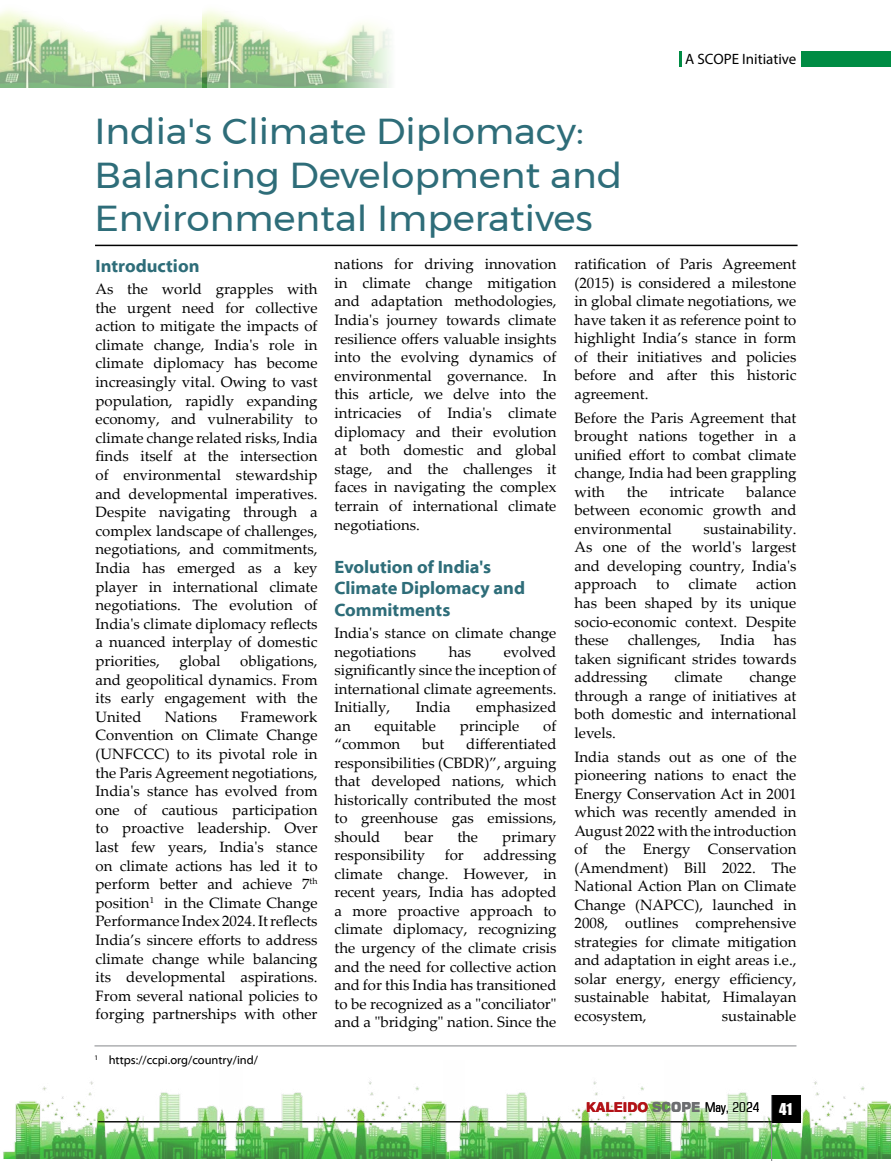
<style>
.page{position:relative;width:891px;height:1161px;background:#fff}
.page>*{position:absolute;margin:0;border:0;box-sizing:border-box;transform-origin:0 0}
.t1{font:36px/43.2px "Montserrat";color:#2e6d79;scale:1.04 1}
.t2{font:700 18px/21.6px "Myriad Web Pro";color:#2e6d79}
.t3{font:15px/18.6px "Palatino Linotype";color:#000;text-align:justify}
.t4{font:15px "Myriad Pro";color:#000}
.t5{font:15px "Impact";color:#fff}
.t6{font:condensed 13.5px "Square 721 BT";color:#000}
.t7{font:12px "Myriad Web Pro";color:#000}
.s1{font-family:"Swiss 721 BT";font-weight:800;font-stretch:normal;color:#b31217}
.s2{font-weight:700;font-stretch:normal;color:#6d6e71}
</style>
<div class="page">
<img style="left:3px;top:1081px;width:216px;height:78px">
<img style="left:219px;top:1081px;width:225px;height:78px">
<img style="left:444px;top:1081px;width:221px;height:78px">
<img style="left:665px;top:1081px;width:226px;height:78px">
<div style="left:802px;top:52px;width:89px;height:15px;background:#008c44"></div>
<hr style="left:679px;top:52px;width:3px;height:15px;background:#008c44">
<hr style="left:95px;top:245px;width:703px;height:1px;background:#000">
<hr style="left:94px;top:1045px;width:702px;height:1px;background:#939598">
<div style="left:771px;top:1095px;width:29px;height:27px;background:#000"></div>
<hr style="left:771px;top:1095px;width:1px;height:66px;background:#939598">
<hr style="left:98px;top:1121px;width:702px;height:1px;background:#000">
<img style="left:0;top:9px;width:202px;height:78px">
<img style="left:202px;top:9px;width:189px;height:78px">
<p class="t4" style="left:685px;top:50px;width:113px">A SCOPE Initiative</p>
<h1 class="t1" style="left:94px;top:110px;width:509px">India's Climate Diplomacy:<br>Balancing Development and<br>Environmental Imperatives</h1>
<p class="t2" style="left:96px;top:255px;width:105px">Introduction</p>
<p class="t3" style="left:96px;top:279px;width:224px">As the world grapples with the urgent need for collective action to mitigate the impacts of climate change, India's role in climate diplomacy has become increasingly vital. Owing to vast population, rapidly expanding economy, and vulnerability to climate change related risks, India finds itself at the intersection of environmental stewardship and developmental imperatives.<br>Despite navigating through a complex landscape of challenges, negotiations, and commitments, India has emerged as a key player in international climate negotiations. The evolution of India's climate diplomacy reflects a nuanced interplay of domestic priorities,</p>
<p class="t3" style="left:574px;top:254px;width:224px">ratification of Paris Agreement (2015) is considered a milestone in global climate negotiations, we have taken it as reference point to highlight India’s stance in form of their initiatives and policies before and after this historic agreement.</p>
<p class="t3" style="left:574px;top:408px;width:224px">Before the Paris Agreement that brought nations together in a unified effort to combat climate change, India had been grappling with</p>
<p class="t3" style="left:335px;top:254px;width:224px">nations for driving innovation in climate change mitigation and adaptation methodologies, India's journey towards climate resilience offers valuable insights into the evolving dynamics of environmental governance. In this article, we delve into the intricacies of India's climate diplomacy and their evolution at both domestic and global stage, and the challenges it faces in navigating the complex terrain of international climate negotiations.</p>
<p class="t2" style="left:334px;top:556px;width:192px">Evolution of India's<br>Climate Diplomacy and<br>Commitments</p>
<p class="t3" style="left:334px;top:623px;width:224px">India's stance on climate change negotiations</p>
<p class="t3" style="left:574px;top:482px;width:224px;text-indent:172px">balance between economic growth and environmental</p>
<p class="t3" style="left:627px;top:482px;width:22px">the</p>
<p class="t3" style="left:670px;top:482px;width:56px">intricate</p>
<p class="t3" style="left:574px;top:519px;width:224px;text-indent:129px">sustainability.<br>As one of the world's largest and developing country, India's approach</p>
<p class="t3" style="left:656px;top:574px;width:15px">to</p>
<p class="t3" style="left:689px;top:574px;width:50px">climate</p>
<p class="t3" style="left:574px;top:575px;width:223px;text-indent:182px">action has been shaped by its unique socio-economic context. Despite these</p>
<p class="t3" style="left:628px;top:630px;width:75px">challenges,</p>
<p class="t3" style="left:720px;top:630px;width:36px">India</p>
<p class="t3" style="left:574px;top:630px;width:224px;text-indent:199px">has taken significant strides towards addressing</p>
<p class="t3" style="left:334px;top:642px;width:224px;text-indent:169px">evolved significantly since the inception of international climate agreements.<br>Initially,</p>
<p class="t3" style="left:449px;top:642px;width:24px">has</p>
<p class="t3" style="left:96px;top:651px;width:224px;text-indent:145px">obligations, and geopolitical dynamics. From its early engagement with the United</p>
<p class="t3" style="left:180px;top:651px;width:43px">global</p>
<p class="t3" style="left:574px;top:667px;width:224px;text-indent:175px">change through a range of initiatives at both domestic and international levels.</p>
<p class="t3" style="left:574px;top:747px;width:224px">India stands out as one of the pioneering nations to enact the Energy Conservation Act in 2001 which was recently amended in August 2022 with the introduction of the Energy Conservation (Amendment) Bill 2022. The National Action Plan on Climate Change (NAPCC), launched in 2008, outlines comprehensive strategies for climate mitigation and adaptation in eight areas i.e., solar energy, energy efficiency, sustainable habitat, Himalayan ecosystem,</p>
<p class="t3" style="left:674px;top:667px;width:50px">climate</p>
<p class="t3" style="left:416px;top:697px;width:36px">India</p>
<p class="t3" style="left:476px;top:697px;width:82px">emphasized</p>
<p class="t3" style="left:96px;top:707px;width:224px;text-indent:145px">Framework Convention on Climate Change (UNFCCC) to its pivotal role in the Paris Agreement negotiations, India's stance has evolved from one of cautious participation to proactive leadership. Over last few years, India's stance on climate actions has led it to perform better and achieve 7<sup>th </sup>position<sup>1</sup> in the Climate Change Performance Index 2024. It reflects India’s sincere efforts to address climate change while balancing its developmental aspirations.<br>From several national policies to forging partnerships with other</p>
<p class="t3" style="left:165px;top:707px;width:54px">Nations</p>
<p class="t3" style="left:334px;top:716px;width:18px">an</p>
<p class="t3" style="left:375px;top:716px;width:63px">equitable</p>
<p class="t3" style="left:460px;top:716px;width:61px">principle</p>
<p class="t3" style="left:543px;top:716px;width:15px">of</p>
<p class="t3" style="left:334px;top:734px;width:67px">“common</p>
<p class="t3" style="left:422px;top:734px;width:24px">but</p>
<p class="t3" style="left:334px;top:734px;width:224px;text-indent:132px">differentiated responsibilities (CBDR)”, arguing that developed nations, which historically contributed the most to greenhouse gas emissions, should</p>
<p class="t3" style="left:404px;top:827px;width:30px">bear</p>
<p class="t3" style="left:457px;top:827px;width:22px">the</p>
<p class="t3" style="left:502px;top:827px;width:56px">primary</p>
<p class="t3" style="left:334px;top:845px;width:92px">responsibility</p>
<p class="t3" style="left:445px;top:845px;width:21px">for</p>
<p class="t3" style="left:334px;top:845px;width:224px;text-indent:149px">addressing climate change. However, in recent years, India has adopted a more proactive approach to climate diplomacy, recognizing the urgency of the climate crisis and the need for collective action and for this India has transitioned to be recognized as a "conciliator" and a "bridging" nation. Since the</p>
<p class="t3" style="left:722px;top:1006px;width:76px">sustainable</p>
<p class="t7" style="left:94px;top:1053px;width:165px"><sup>1</sup> https://ccpi.org/country/ind/</p>
<p class="t6" style="left:586px;top:1099px;width:175px"><span class="s1">KALEIDO</span> <span class="s2">SCOPE</span> May, 2024</p>
<p class="t5" style="left:779px;top:1097px;width:14px">41</p>
</div>
